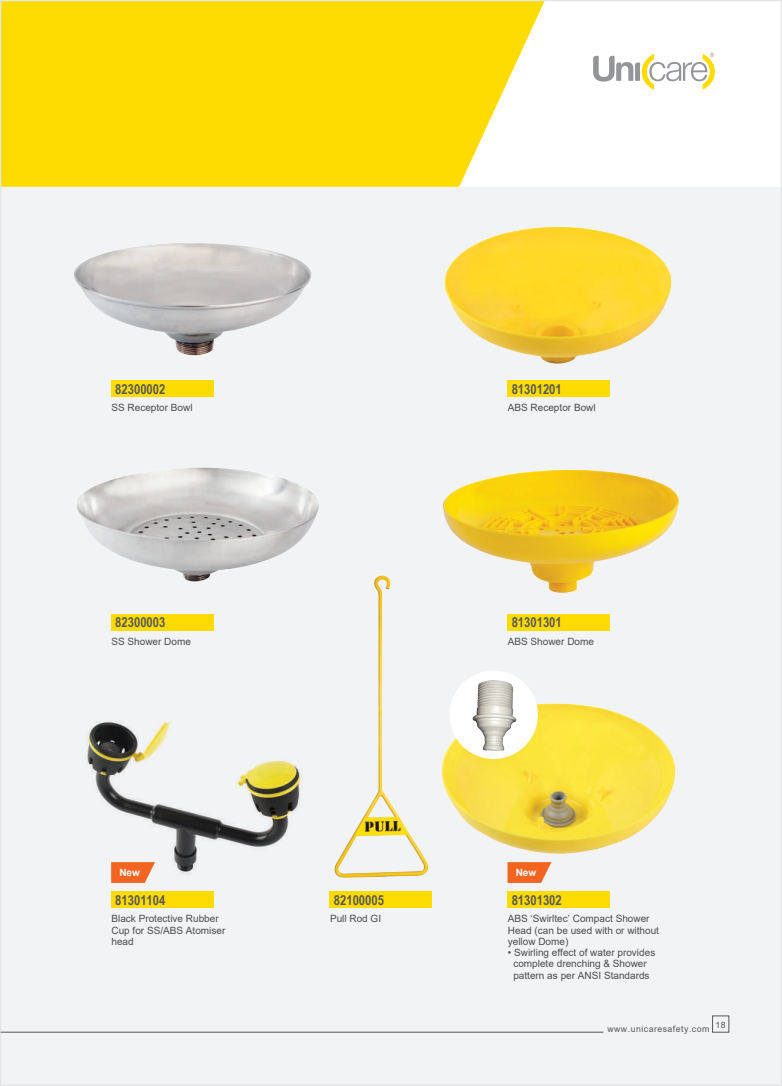
<style>
.page{position:relative;width:782px;height:1086px;background:#fff}
.page>*{position:absolute;margin:0;border:0;box-sizing:border-box;transform-origin:0 0}
.t1{font:700 13.75px "Arial Narrow";color:#57585a}
.t2{font:10px/11.2px "Arial";color:#4b4c4d}
.t3{font:700 10px "Arial";color:#fff}
.t4{font:8.75px "Arial";letter-spacing:.055em;color:#57585a}
</style>
<div class="page">
<div style="left:1px;top:1px;width:780px;height:1084px;background:#f2f3f4"></div>
<div style="left:458px;top:1px;width:323px;height:186px;background:#fff"></div>
<svg style="left:2px;top:2px;width:542px;height:185px;fill:#ffdc01"></svg>
<div style="left:111px;top:380px;width:102px;height:17px;background:#ffdc01"></div>
<div style="left:507px;top:380px;width:103px;height:17px;background:#ffdc01"></div>
<div style="left:111px;top:613px;width:102px;height:17px;background:#ffdc01"></div>
<div style="left:507px;top:613px;width:103px;height:17px;background:#ffdc01"></div>
<div style="left:330px;top:891px;width:102px;height:17px;background:#ffdc01"></div>
<div style="left:111px;top:891px;width:102px;height:17px;background:#ffdc01"></div>
<div style="left:507px;top:891px;width:103px;height:17px;background:#ffdc01"></div>
<img style="left:441px;top:703px;width:235px;height:151px">
<img style="left:444px;top:227px;width:228px;height:137px">
<div style="left:449px;top:670px;width:89px;height:89px;background:#fff;border-radius:50%"></div>
<img style="left:468px;top:676px;width:50px;height:82px">
<svg style="left:507px;top:862px;width:44px;height:21px"></svg>
<div style="left:712px;top:1015px;width:17px;height:17px;border:1px solid #57585a"></div>
<hr style="left:1px;top:1031px;width:602px;height:1px;background:#57585a">
<img style="left:87px;top:721px;width:214px;height:154px">
<svg style="left:593px;top:53px;width:122px;height:37px"></svg>
<img style="left:74px;top:243px;width:238px;height:113px">
<img style="left:77px;top:467px;width:242px;height:115px">
<img style="left:334px;top:575px;width:94px;height:303px">
<img style="left:442px;top:469px;width:238px;height:124px">
<svg style="left:111px;top:862px;width:44px;height:21px"></svg>
<h1 class="t1" style="left:115px;top:378px;width:52px">82300002</h1>
<h1 class="t1" style="left:511px;top:378px;width:52px">81301201</h1>
<p class="t2" style="left:111px;top:402px;width:83px">SS Receptor Bowl</p>
<p class="t2" style="left:508px;top:402px;width:89px">ABS Receptor Bowl</p>
<h1 class="t1" style="left:115px;top:612px;width:52px">82300003</h1>
<h1 class="t1" style="left:511px;top:612px;width:52px">81301301</h1>
<p class="t2" style="left:111px;top:635px;width:81px">SS Shower Dome</p>
<p class="t2" style="left:508px;top:635px;width:88px">ABS Shower Dome</p>
<p class="t3" style="left:119px;top:866px;width:22px">New</p>
<p class="t3" style="left:516px;top:866px;width:22px">New</p>
<h1 class="t1" style="left:115px;top:889px;width:52px">81301104</h1>
<h1 class="t1" style="left:334px;top:889px;width:52px">82100005</h1>
<h1 class="t1" style="left:511px;top:889px;width:52px">81301302</h1>
<p class="t2" style="left:111px;top:913px;width:115px">Black Protective Rubber<br>Cup for SS/ABS Atomiser head</p>
<p class="t2" style="left:330px;top:913px;width:53px">Pull Rod GI</p>
<p class="t2" style="left:508px;top:913px;width:153px">ABS ‘Swirltec’ Compact Shower<br>Head (can be used with or without yellow Dome)</p>
<p class="t2" style="left:508px;top:947px;width:149px;text-align:center">• Swirling effect of water provides complete drenching &amp; Shower pattern as per ANSI Standards</p>
<p class="t4" style="left:715px;top:1018px;width:12px">18</p>
<p class="t4" style="left:607px;top:1023px;width:104px">www.unicaresafety.com</p>
</div>
